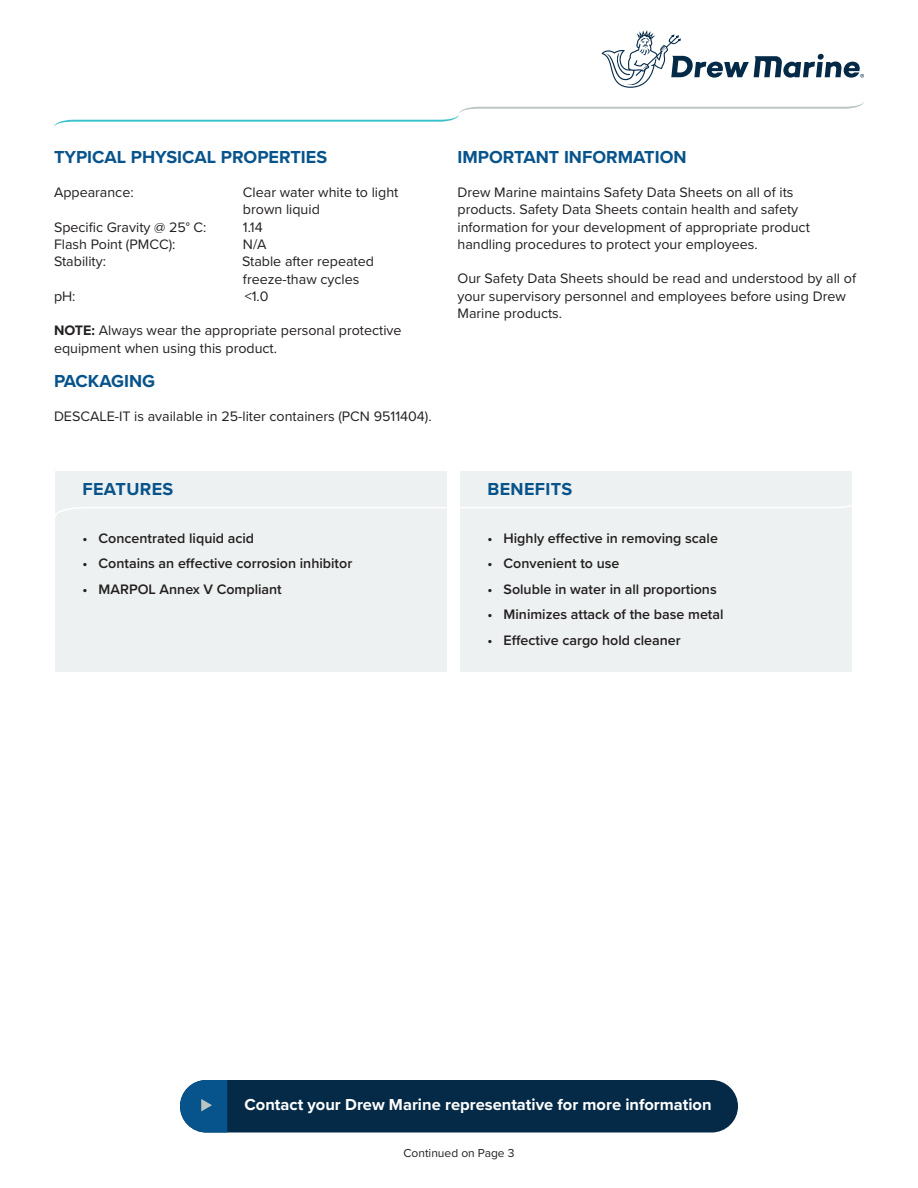
<style>
.page{position:relative;width:918px;height:1188px;background:#fff}
.page>*{position:absolute;margin:0;border:0;box-sizing:border-box;transform-origin:0 0}
.t1{font:700 18px "Proxima Nova";color:#07538b}
.t2{font:700 18px "Proxima Nova";letter-spacing:.02em;color:#07538b}
.t3{font:700 16.5px "Proxima Nova";color:#fff}
.t4{font:14.25px/17.2px "Proxima Nova";color:#231f20}
.t5{font:600 14.25px "Proxima Nova";color:#231f20}
.t6{font:12px "Proxima Nova";color:#231f20}
.s1{font-weight:700}
</style>
<div class="page">
<svg style="left:602px;top:30px;width:262px;height:58px"></svg>
<svg style="left:54px;top:102px;width:810px;height:25px"></svg>
<div style="left:180px;top:1080px;width:558px;height:52px;background:#042a47;border-radius:26px"></div>
<svg style="left:180px;top:1080px;width:47px;height:52px"></svg>
<div style="left:461px;top:471px;width:391px;height:201px;background:#eef1f1"></div>
<div style="left:56px;top:471px;width:391px;height:201px;background:#eef1f1"></div>
<svg style="left:55px;top:494px;width:797px;height:24px"></svg>
<p class="t1" style="left:54px;top:143px;width:275px">TYPICAL PHYSICAL PROPERTIES</p>
<p class="t4" style="left:54px;top:183px;width:81px">Appearance:</p>
<p class="t4" style="left:243px;top:183px;width:157px">Clear water white to light brown liquid</p>
<p class="t4" style="left:54px;top:218px;width:154px">Specific Gravity @ 25° C:</p>
<p class="t4" style="left:243px;top:218px;width:21px">1.14</p>
<p class="t4" style="left:54px;top:235px;width:123px">Flash Point (PMCC):</p>
<p class="t4" style="left:243px;top:235px;width:25px">N/A</p>
<p class="t4" style="left:54px;top:252px;width:54px">Stability:</p>
<p class="t4" style="left:242px;top:252px;width:133px">Stable after repeated freeze-thaw cycles</p>
<p class="t4" style="left:54px;top:287px;width:23px">pH:</p>
<p class="t4" style="left:245px;top:287px;width:25px">&lt;1.0</p>
<p class="t4" style="left:54px;top:321px;width:349px"><span class="s1">NOTE:</span> Always wear the appropriate personal protective equipment when using this product.</p>
<p class="t1" style="left:54px;top:368px;width:103px">PACKAGING</p>
<p class="t4" style="left:54px;top:407px;width:379px">DESCALE-IT is available in 25-liter containers (PCN 9511404).</p>
<p class="t2" style="left:83px;top:476px;width:92px">FEATURES</p>
<p class="t5" style="left:83px;top:528px;width:173px">• Concentrated liquid acid</p>
<p class="t5" style="left:83px;top:553px;width:271px">• Contains an effective corrosion inhibitor</p>
<p class="t5" style="left:83px;top:578px;width:201px">• MARPOL Annex V Compliant</p>
<p class="t1" style="left:457px;top:143px;width:231px">IMPORTANT INFORMATION</p>
<p class="t4" style="left:457px;top:183px;width:354px">Drew Marine maintains Safety Data Sheets on all of its products. Safety Data Sheets contain health and safety information for your development of appropriate product handling procedures to protect your employees.</p>
<p class="t4" style="left:457px;top:269px;width:400px">Our Safety Data Sheets should be read and understood by all of your supervisory personnel and employees before using Drew<br>Marine products.</p>
<p class="t2" style="left:488px;top:476px;width:86px">BENEFITS</p>
<p class="t5" style="left:488px;top:527px;width:232px">• Highly effective in removing scale</p>
<p class="t5" style="left:488px;top:553px;width:134px">• Convenient to use</p>
<p class="t5" style="left:488px;top:578px;width:231px">• Soluble in water in all proportions</p>
<p class="t5" style="left:488px;top:604px;width:238px">• Minimizes attack of the base metal</p>
<p class="t5" style="left:488px;top:629px;width:195px">• Effective cargo hold cleaner</p>
<p class="t3" style="left:245px;top:1092px;width:469px">Contact your Drew Marine representative for more information</p>
<p class="t6" style="left:404px;top:1144px;width:112px">Continued on Page 3</p>
</div>
